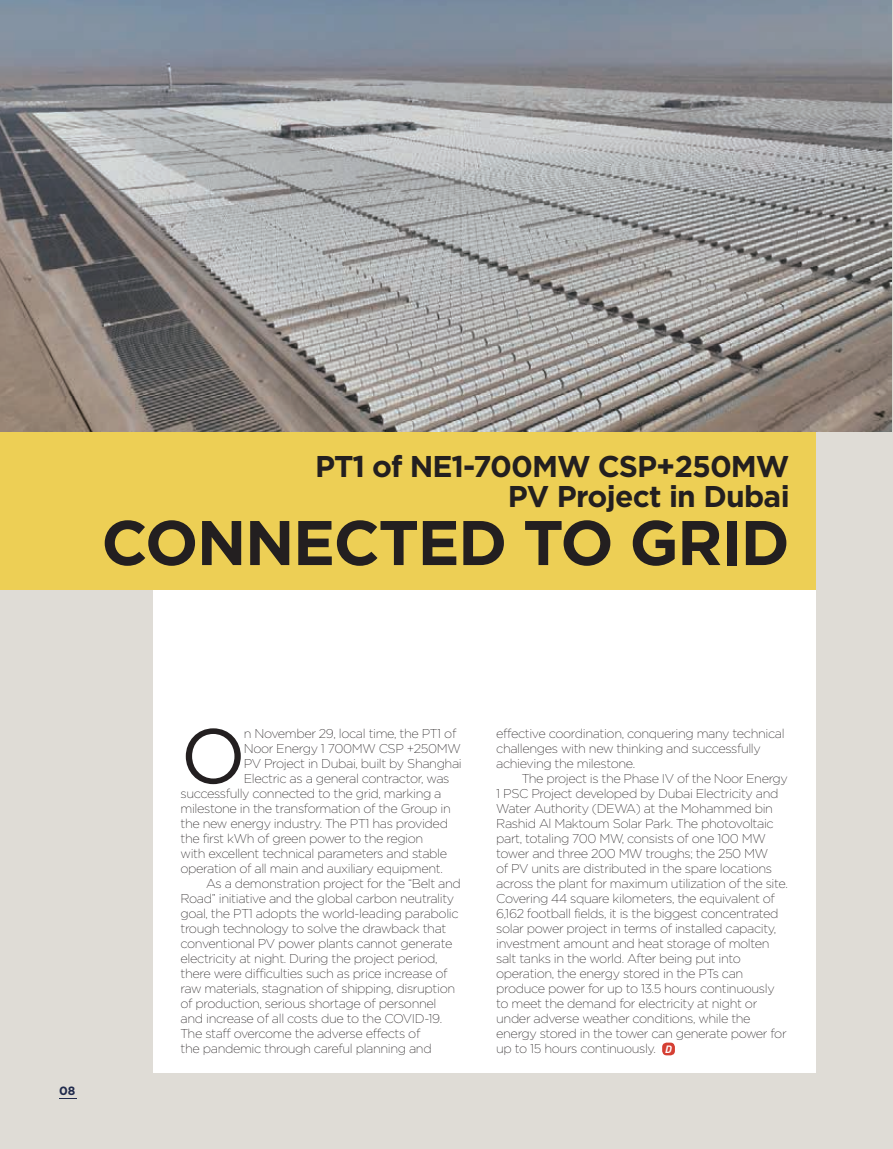
<style>
.page{position:relative;width:893px;height:1149px;background:#fff}
.page>*{position:absolute;margin:0;border:0;box-sizing:border-box;transform-origin:0 0}
.t1{font:77.1px "Gotham";color:#231f20}
.t2{font:700 62.85px "Gotham";letter-spacing:-.025em;color:#231f20}
.t3{font:700 30px/30px "Gotham";letter-spacing:-.035em;color:#231f20;text-align:right}
.t4{font:200 12.75px/15px "Gotham";letter-spacing:-.03em;color:#231f20}
.t5{font:700 12px "Gotham";color:#202a4c}
.s1{font-family:"DIN";font-weight:700;font-style:italic;font-size:10.5px;color:#fff}
</style>
<div class="page">
<div style="left:0;top:0;width:893px;height:1148px;background:#dfdcd6"></div>
<svg style="left:59px;top:1098px;width:18px;height:1px"></svg>
<div style="left:153px;top:0;width:662px;height:1071px;background:#fff"></div>
<div style="left:0;top:374px;width:815px;height:216px;background:#edcf55"></div>
<img style="left:0;top:0;width:892px;height:432px">
<div style="left:662px;top:1042px;width:13px;height:12px;background:#d53f33;border-radius:4px"></div>
<h3 class="t3" style="left:315px;top:451px;width:476px">PT1 of NE1-700MW CSP+250MW<br>PV Project in Dubai</h3>
<h2 class="t2" style="left:101px;top:501px;width:690px">CONNECTED TO GRID</h2>
<p class="t5" style="left:59px;top:1082px;width:18px">08</p>
<h1 class="t1" style="left:181px;top:713px;width:67px">O</h1>
<p class="t4" style="left:244px;top:725px;width:214px">n November 29, local time, the PT1 of</p>
<p class="t4" style="left:244px;top:740px;width:219px">Noor Energy 1 700MW CSP +250MW</p>
<p class="t4" style="left:244px;top:755px;width:220px">PV Project in Dubai, built by Shanghai</p>
<p class="t4" style="left:244px;top:770px;width:207px">Electric as a general contractor, was</p>
<p class="t4" style="left:181px;top:785px;width:263px">successfully connected to the grid, marking a</p>
<p class="t4" style="left:181px;top:800px;width:272px">milestone in the transformation of the Group in</p>
<p class="t4" style="left:181px;top:815px;width:269px">the new energy industry. The PT1 has provided</p>
<p class="t4" style="left:181px;top:830px;width:244px">the first kWh of green power to the region</p>
<p class="t4" style="left:181px;top:845px;width:268px">with excellent technical parameters and stable</p>
<p class="t4" style="left:181px;top:860px;width:264px">operation of all main and auxiliary equipment.</p>
<p class="t4" style="left:206px;top:875px;width:256px">As a demonstration project for the “Belt and</p>
<p class="t4" style="left:181px;top:890px;width:275px">Road” initiative and the global carbon neutrality</p>
<p class="t4" style="left:181px;top:905px;width:280px">goal, the PT1 adopts the world-leading parabolic</p>
<p class="t4" style="left:181px;top:920px;width:267px">trough technology to solve the drawback that</p>
<p class="t4" style="left:181px;top:935px;width:273px">conventional PV power plants cannot generate</p>
<p class="t4" style="left:181px;top:950px;width:259px">electricity at night. During the project period,</p>
<p class="t4" style="left:181px;top:965px;width:268px">there were difficulties such as price increase of</p>
<p class="t4" style="left:181px;top:980px;width:276px">raw materials, stagnation of shipping, disruption</p>
<p class="t4" style="left:181px;top:995px;width:257px">of production, serious shortage of personnel</p>
<p class="t4" style="left:181px;top:1010px;width:263px">and increase of all costs due to the COVID-19.</p>
<p class="t4" style="left:181px;top:1025px;width:241px">The staff overcome the adverse effects of</p>
<p class="t4" style="left:181px;top:1040px;width:253px">the pandemic through careful planning and</p>
<p class="t4" style="left:496px;top:725px;width:290px">effective coordination, conquering many technical challenges with new thinking and successfully achieving the milestone.</p>
<p class="t4" style="left:496px;top:770px;width:293px;text-indent:26px">The project is the Phase IV of the Noor Energy 1 PSC Project developed by Dubai Electricity and Water Authority (DEWA) at the Mohammed bin Rashid Al Maktoum Solar Park. The photovoltaic part, totaling 700 MW, consists of one 100 MW tower and three 200 MW troughs; the 250 MW<br>of PV units are distributed in the spare locations across the plant for maximum utilization of the site.<br>Covering 44 square kilometers, the equivalent of 6,162 football fields, it is the biggest concentrated solar power project in terms of installed capacity, investment amount and heat storage of molten salt tanks in the world. After being put into operation, the energy stored in the PTs can produce power for up to 13.5 hours continuously to meet the demand for electricity at night or under adverse weather conditions, while the energy stored in the tower can generate power for up to 15 hours continuously. <span class="s1">D</span></p>
</div>
